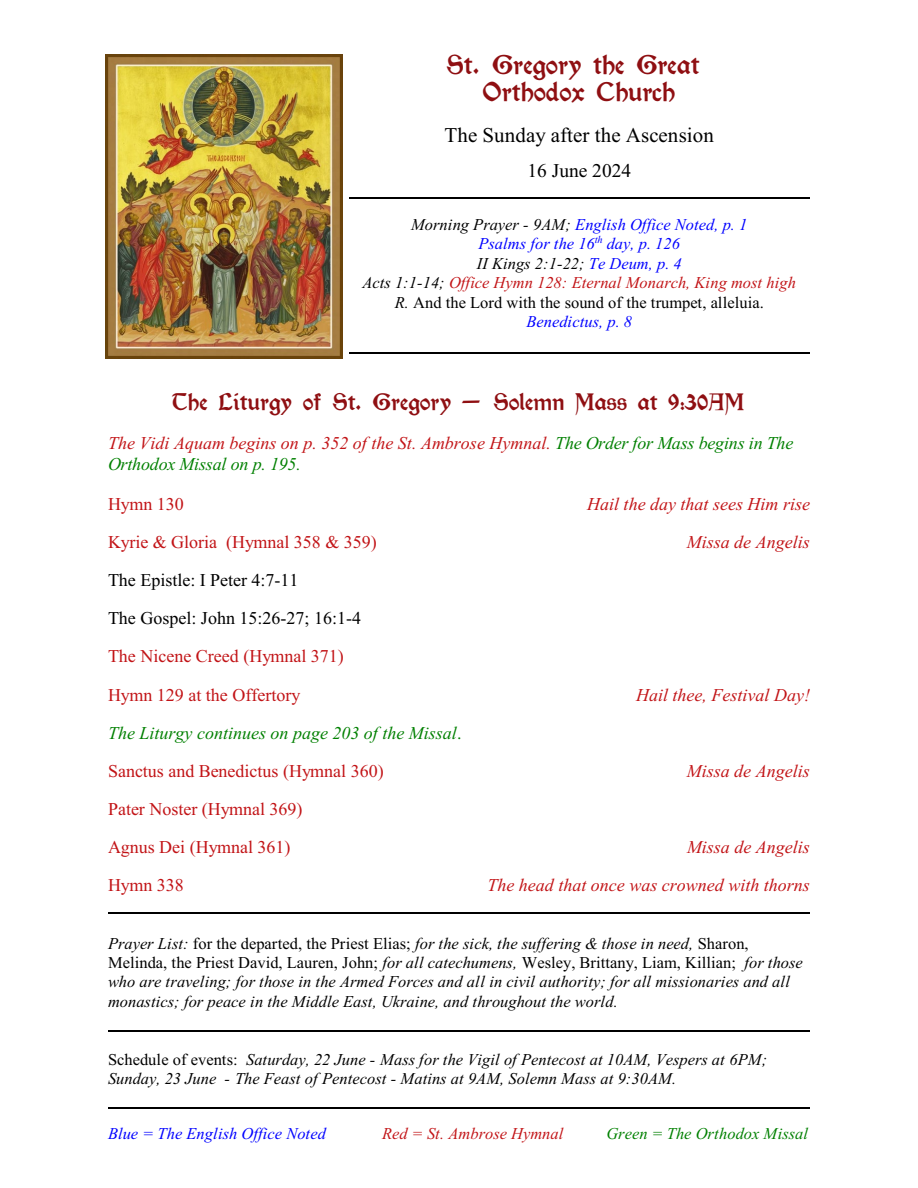
<style>
.page{position:relative;width:918px;height:1188px;background:#fff}
.page>*{position:absolute;margin:0;border:0;box-sizing:border-box;transform-origin:0 0}
.t1{font:24px/26.7px "Kelmscott";color:#8f0f12;text-align:center}
.t2{font:21px "Kelmscott";color:#8f0f12}
.t3{font:21px "Times New Roman";color:#000}
.t4{font:19.5px "Times New Roman";color:#000}
.t5{font:italic 18px/20.7px "Times New Roman";color:#008000}
.t6{font:18px/38.1px "Times New Roman";color:#c21417}
.t7{font:italic 18px "Times New Roman";color:#c21417}
.t8{font:18px/38.1px "Times New Roman";color:#000}
.t9{font:italic 16.5px/19.5px "Times New Roman";color:#000}
.t10{font:italic 16.5px/19.5px "Times New Roman";color:#00f;text-align:center}
.t11{font:italic 16.5px "Times New Roman";color:#008000}
.t12{font:italic 16.5px "Times New Roman";color:#c21417}
.s1{color:#000}
.s2{color:#c21417}
.s3{font-style:normal;color:#000}
.s4{font-style:normal}
.s5{font-style:normal;color:#c21417}
</style>
<div class="page">
<img style="left:106px;top:55px;width:237px;height:304px">
<hr style="left:349px;top:197px;width:461px;height:2px;background:#000">
<hr style="left:349px;top:352px;width:461px;height:2px;background:#000">
<hr style="left:108px;top:912px;width:702px;height:2px;background:#000">
<hr style="left:108px;top:1030px;width:702px;height:2px;background:#000">
<hr style="left:108px;top:1107px;width:702px;height:2px;background:#000">
<h1 class="t1" style="left:447px;top:54px;width:255px">St. Gregory the Great<br>Orthodox Church</h1>
<p class="t3" style="left:445px;top:127px;width:271px">The Sunday after the Ascension</p>
<p class="t4" style="left:528px;top:163px;width:105px">16 June 2024</p>
<p class="t10" style="left:362px;top:216px;width:435px"><span class="s1">Morning Prayer - 9AM;</span> English Office Noted, p. 1<br>Psalms for the 16<sup>th</sup> day, p. 126<br><span class="s1">II Kings 2:1-22;</span> Te Deum, p. 4<br><span class="s1">Acts 1:1-14;</span> <span class="s2">Office Hymn 128: Eternal Monarch, King most high </span><span class="s1">R.</span> <span class="s3">And the Lord with the sound of the trumpet, alleluia.<br></span>Benedictus, p. 8</p>
<p class="t2" style="left:173px;top:392px;width:573px">The Liturgy of St. Gregory - Solemn Mass at 9:30AM</p>
<p class="t5" style="left:108px;top:434px;width:687px"><span class="s2">The Vidi Aquam begins on p. 352 of the St. Ambrose Hymnal.</span> The Order for Mass begins in The<br>Orthodox Missal on p. 195.</p>
<p class="t6" style="left:108px;top:486px;width:77px">Hymn 130</p>
<p class="t7" style="left:587px;top:497px;width:224px">Hail the day that sees Him rise</p>
<p class="t6" style="left:108px;top:525px;width:270px">Kyrie &amp; Gloria (Hymnal 358 &amp; 359)</p>
<p class="t7" style="left:687px;top:535px;width:124px">Missa de Angelis</p>
<p class="t8" style="left:108px;top:563px;width:255px">The Epistle: I Peter 4:7-11<br>The Gospel: John 15:26-27; 16:1-4</p>
<p class="t6" style="left:108px;top:639px;width:237px">The Nicene Creed (Hymnal 371)<br>Hymn 129 at the Offertory</p>
<p class="t7" style="left:636px;top:688px;width:175px">Hail thee, Festival Day!</p>
<p class="t5" style="left:108px;top:715px;width:355px;line-height:38.1px">The Liturgy continues on page 203 of the Missal<span class="s4">.<br></span><span class="s5">Sanctus and Benedictus (Hymnal 360)</span></p>
<p class="t6" style="left:108px;top:792px;width:196px">Pater Noster (Hymnal 369)<br>Agnus Dei (Hymnal 361)</p>
<p class="t7" style="left:687px;top:764px;width:124px">Missa de Angelis</p>
<p class="t7" style="left:687px;top:841px;width:124px">Missa de Angelis</p>
<p class="t6" style="left:108px;top:868px;width:77px">Hymn 338</p>
<p class="t7" style="left:487px;top:879px;width:324px">The head that once was crowned with thorns</p>
<p class="t9" style="left:108px;top:935px;width:696px">Prayer List: <span class="s4">for the departed, the Priest Elias;</span> for the sick, the suffering &amp; those in need, <span class="s4">Sharon, Melinda, the Priest David, Lauren, John;</span> for all catechumens, <span class="s4">Wesley, Brittany, Liam, Killian;</span> for those who are traveling; for those in the Armed Forces and all in civil authority; for all missionaries and all monastics; for peace in the Middle East, Ukraine, and throughout the world.</p>
<p class="t9" style="left:108px;top:1051px;width:661px"><span class="s4">Schedule of events:</span> Saturday, 22 June - Mass for the Vigil of Pentecost at 10AM, Vespers at 6PM;<br>Sunday, 23 June - The Feast of Pentecost - Matins at 9AM, Solemn Mass at 9:30AM.</p>
<p class="t10" style="left:108px;top:1125px;width:220px">Blue = The English Office Noted</p>
<p class="t12" style="left:382px;top:1127px;width:183px">Red = St. Ambrose Hymnal</p>
<p class="t11" style="left:606px;top:1127px;width:203px">Green = The Orthodox Missal</p>
</div>
